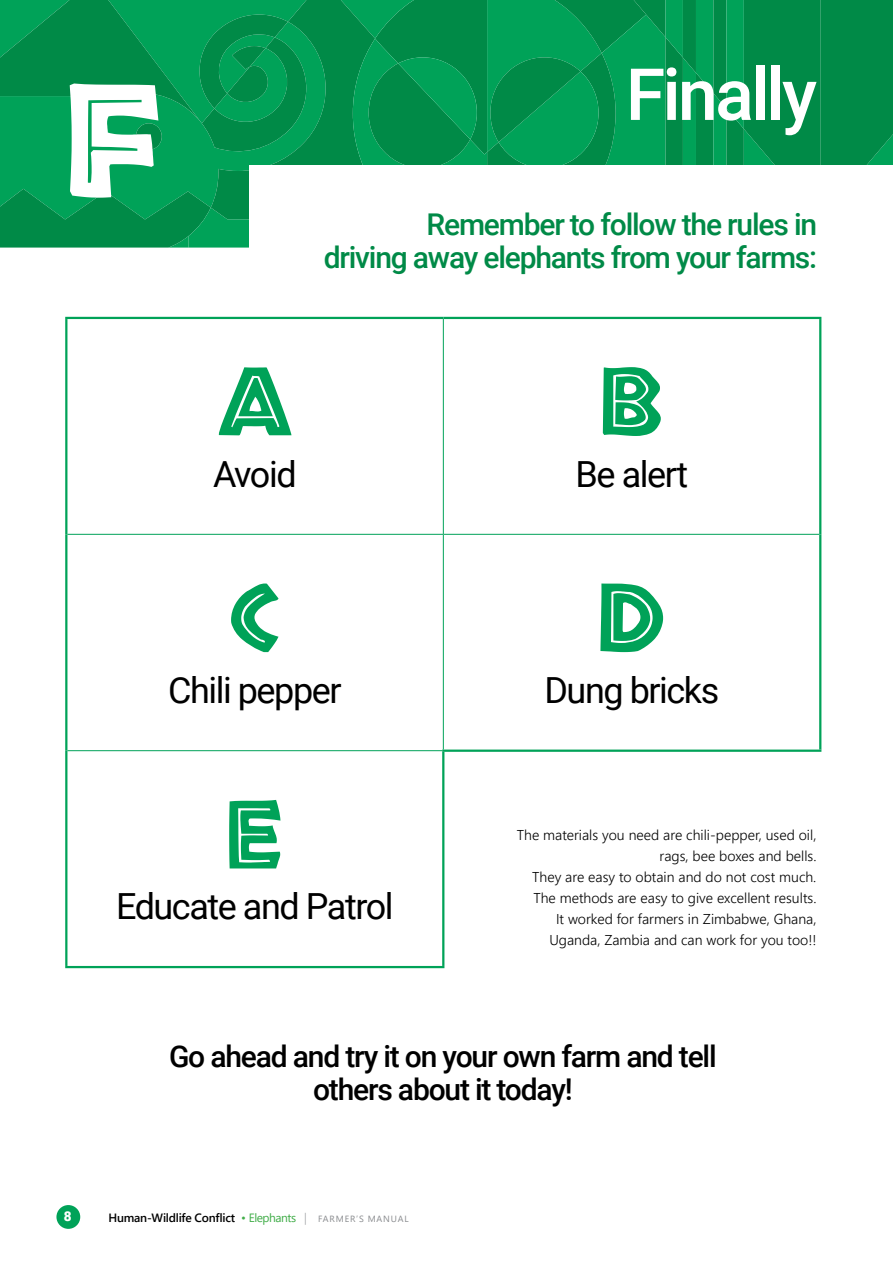
<style>
.page{position:relative;width:893px;height:1263px;background:#fff}
.page>*{position:absolute;margin:0;border:0;box-sizing:border-box;transform-origin:0 0}
.t1{font:150px "African";color:#fff}
.t2{font:90px "African";color:#00a258}
.t3{font:500 72px "Roboto";letter-spacing:-.04em;color:#fff}
.t4{font:36px "Roboto";letter-spacing:-.04em;color:#000}
.t5{font:500 30px/33px "Roboto";letter-spacing:-.04em;color:#008a47;text-align:right}
.t6{font:500 30px/33px "Roboto";letter-spacing:-.04em;color:#000;text-align:center}
.t7{font:300 14.25px/21px "Segoe UI";color:#000;text-align:right}
.t8{font:900 13.5px "Roboto";color:#fff}
.t9{font:600 12px "Segoe UI";letter-spacing:-.02em;color:#000}
.s1{font-weight:400;color:#41ad49}
.s2{font-weight:300;color:#8f9194}
.s3{font-weight:400;font-size:9px;color:#888a8d}
</style>
<div class="page">
<div style="left:56px;top:1205px;width:24px;height:24px;background:#00a258;border-radius:50%"></div>
<svg style="left:0;top:0;width:893px;height:248px;background:#01954f"></svg>
<div style="left:249px;top:165px;width:644px;height:122px;background:#fff"></div>
<hr style="left:443px;top:319px;width:1px;height:215px;background:#00a258">
<hr style="left:67px;top:534px;width:376px;height:1px;background:#00a258">
<hr style="left:443px;top:534px;width:376px;height:1px;background:#00a258">
<hr style="left:443px;top:535px;width:1px;height:214px;background:#00a258">
<hr style="left:67px;top:750px;width:375px;height:1px;background:#00a258">
<hr style="left:65px;top:317px;width:378px;height:2px;background:#00a258">
<hr style="left:65px;top:319px;width:2px;height:215px;background:#00a258">
<hr style="left:443px;top:317px;width:378px;height:2px;background:#00a258">
<hr style="left:819px;top:319px;width:2px;height:215px;background:#00a258">
<hr style="left:65px;top:534px;width:2px;height:217px;background:#00a258">
<hr style="left:819px;top:534px;width:2px;height:215px;background:#00a258">
<hr style="left:65px;top:751px;width:2px;height:215px;background:#00a258">
<hr style="left:65px;top:966px;width:379px;height:2px;background:#00a258">
<hr style="left:442px;top:749px;width:379px;height:3px;background:#00a258">
<hr style="left:442px;top:752px;width:2px;height:214px;background:#00a258">
<h1 class="t1" style="left:65px;top:81px;width:99px">F</h1>
<h3 class="t3" style="left:626px;top:44px;width:193px">Finally</h3>
<h3 class="t5" style="left:324px;top:207px;width:495px">Remember to follow the rules in<br>driving away elephants from your farms:</h3>
<h2 class="t2" style="left:214px;top:365px;width:82px">A</h2>
<h3 class="t4" style="left:213px;top:449px;width:85px">Avoid</h3>
<h2 class="t2" style="left:600px;top:365px;width:65px">B</h2>
<h3 class="t4" style="left:576px;top:449px;width:114px">Be alert</h3>
<h2 class="t2" style="left:229px;top:582px;width:54px">C</h2>
<h3 class="t4" style="left:168px;top:665px;width:175px">Chili pepper</h3>
<h2 class="t2" style="left:597px;top:582px;width:70px">D</h2>
<h3 class="t4" style="left:544px;top:665px;width:176px">Dung bricks</h3>
<h2 class="t2" style="left:227px;top:798px;width:58px">E</h2>
<h3 class="t4" style="left:116px;top:881px;width:279px">Educate and Patrol</h3>
<p class="t7" style="left:517px;top:823px;width:301px">The materials you need are chili-pepper, used oil, rags, bee boxes and bells.<br>They are easy to obtain and do not cost much.<br>The methods are easy to give excellent results.<br>It worked for farmers in Zimbabwe, Ghana, Uganda, Zambia and can work for you too!!</p>
<h3 class="t6" style="left:169px;top:1038px;width:549px">Go ahead and try it on your own farm and tell others about it today!</h3>
<p class="t8" style="left:64px;top:1207px;width:9px">8</p>
<p class="t9" style="left:109px;top:1206px;width:302px">Human-Wildlife Conflict <span class="s1">• Elephants</span> <span class="s2">|</span> <span class="s3">FARMER’S Ma nua l</span></p>
</div>
